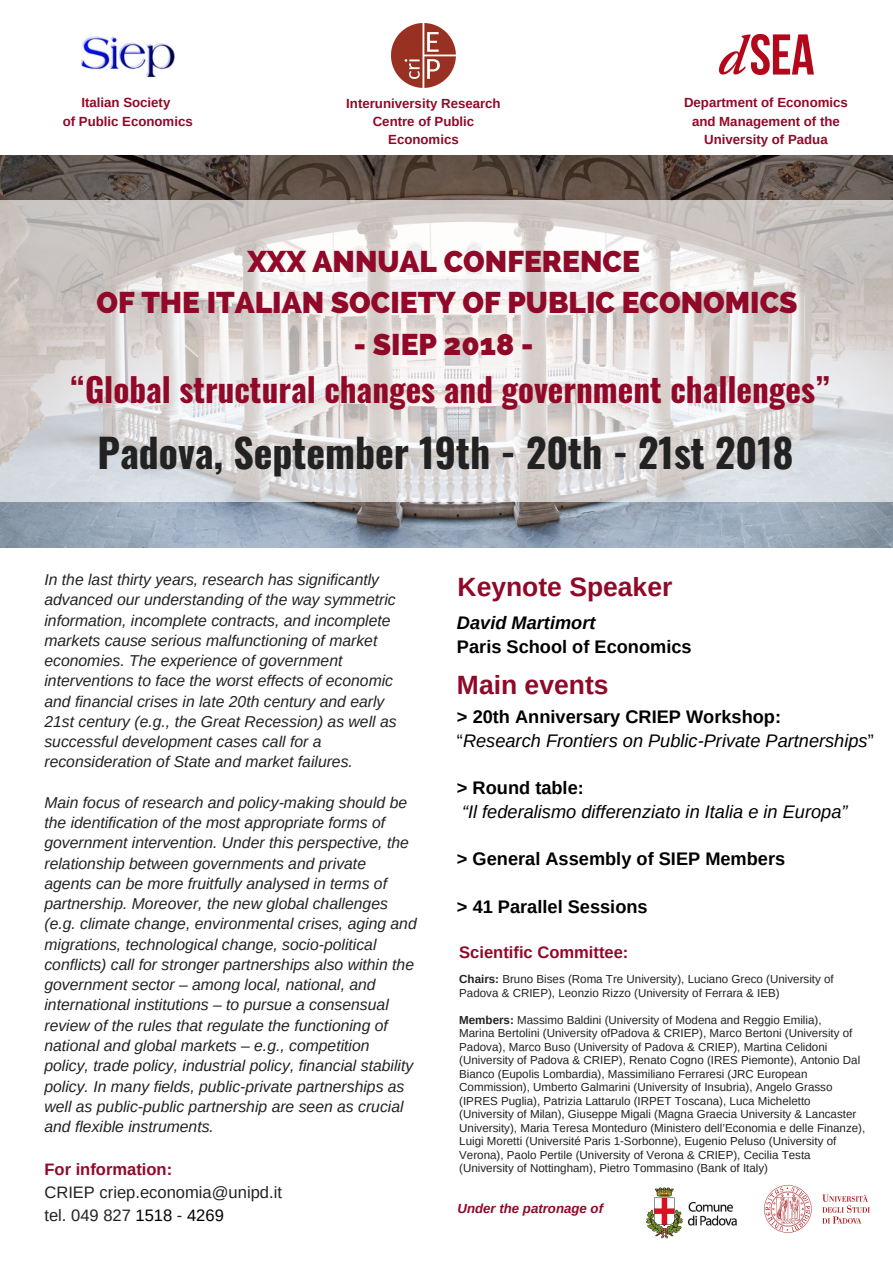
<style>
.page{position:relative;width:893px;height:1263px;background:#fff}
.page>*{position:absolute;margin:0;border:0;box-sizing:border-box;transform-origin:0 0}
.t1{font:700 39.75px "Oswald";color:#222}
.t2{font:700 33.08px "Oswald";color:#900928}
.t3{font:800 29.78px/41.6px "Raleway";color:#900928;text-align:center}
.t4{font:700 26.47px "Arimo";color:#900928}
.t5{font:italic 18.23px/23.6px "Arimo";color:#000}
.t6{font:700 18.23px "Arimo";color:#000}
.t7{font:italic 700 18.23px "Arimo";color:#000}
.t8{font:16.58px/23.1px "Arimo";color:#222}
.t9{font:700 16.58px "Arimo";color:#900928}
.t10{font:italic 15.75px/20.2px "Arimo";color:#222}
.t11{font:700 13.27px/18px "Arimo";color:#900928;text-align:center}
.t12{font:italic 700 13.27px "Arimo";color:#900928}
.t13{font:11.55px/13.5px "Arimo";color:#222}
.s1{color:#000}
.s2{font-weight:700;font-style:normal}
.s3{font-style:normal}
.s4{font-weight:700}
</style>
<div class="page">
<img style="left:81px;top:36px;width:93px;height:42px">
<img style="left:392px;top:24px;width:63px;height:63px">
<img style="left:719px;top:35px;width:94px;height:40px">
<img style="left:646px;top:1187px;width:91px;height:52px">
<img style="left:764px;top:1185px;width:105px;height:48px">
<img style="left:0;top:156px;width:893px;height:392px">
<svg style="left:0;top:200px;width:893px;height:301px"></svg>
<p class="t11" style="left:63px;top:94px;width:132px">Italian Society<br>of Public Economics</p>
<p class="t11" style="left:346px;top:94px;width:156px">Interuniversity Research<br>Centre of Public<br>Economics</p>
<p class="t11" style="left:684px;top:94px;width:165px">Department of Economics and Management of the<br>University of Padua</p>
<h3 class="t3" style="left:96px;top:240px;width:703px">XXX ANNUAL CONFERENCE<br>OF THE ITALIAN SOCIETY OF PUBLIC ECONOMICS</h3>
<h3 class="t3" style="left:354px;top:324px;width:181px">- SIEP 2018 -</h3>
<h2 class="t2" style="left:71px;top:363px;width:760px">“Global structural changes and government challenges”</h2>
<h1 class="t1" style="left:97px;top:421px;width:698px">Padova, September 19th - 20th - 21st 2018</h1>
<p class="t10" style="left:44px;top:569px;width:354px">In the last thirty years, research has significantly advanced our understanding of the way symmetric information, incomplete contracts, and incomplete markets cause serious malfunctioning of market economies. The experience of government interventions to face the worst effects of economic and financial crises in late 20th century and early 21st century (e.g., the Great Recession) as well as successful development cases call for a reconsideration of State and market failures.</p>
<p class="t10" style="left:44px;top:792px;width:374px">Main focus of research and policy-making should be the identification of the most appropriate forms of government intervention. Under this perspective, the relationship between governments and private agents can be more fruitfully analysed in terms of partnership. Moreover, the new global challenges (e.g. climate change, environmental crises, aging and migrations, technological change, socio-political conflicts) call for stronger partnerships also within the government sector – among local, national, and international institutions – to pursue a consensual review of the rules that regulate the functioning of national and global markets – e.g., competition policy, trade policy, industrial policy, financial stability policy. In many fields, public-private partnerships as well as public-public partnership are seen as crucial and flexible instruments.</p>
<p class="t9" style="left:44px;top:1160px;width:129px">For information:</p>
<p class="t8" style="left:44px;top:1181px;width:239px">CRIEP criep.economia@unipd.it tel. 049 827 <span class="s1">1518</span> - <span class="s1">4269</span></p>
<h3 class="t4" style="left:458px;top:572px;width:216px">Keynote Speaker</h3>
<p class="t7" style="left:457px;top:612px;width:140px">David Martimort</p>
<p class="t6" style="left:457px;top:636px;width:236px">Paris School of Economics</p>
<h3 class="t4" style="left:457px;top:670px;width:153px">Main events</h3>
<p class="t5" style="left:457px;top:705px;width:418px"><span class="s2">&gt; 20th Anniversary CRIEP Workshop:<br></span><span class="s3">“</span>Research Frontiers on Public-Private Partnerships<span class="s3">”</span></p>
<p class="t6" style="left:457px;top:778px;width:128px">&gt; Round table:</p>
<p class="t5" style="left:462px;top:800px;width:387px">“Il federalismo differenziato in Italia e in Europa”</p>
<p class="t6" style="left:457px;top:849px;width:330px">&gt; General Assembly of SIEP Members</p>
<p class="t6" style="left:457px;top:896px;width:192px">&gt; 41 Parallel Sessions</p>
<p class="t9" style="left:459px;top:943px;width:171px">Scientific Committee:</p>
<p class="t13" style="left:459px;top:972px;width:376px"><span class="s4">Chairs:</span> Bruno Bises (Roma Tre University), Luciano Greco (University of<br>Padova &amp; CRIEP), Leonzio Rizzo (University of Ferrara &amp; IEB)</p>
<p class="t13" style="left:459px;top:1013px;width:408px"><span class="s4">Members:</span> Massimo Baldini (University of Modena and Reggio Emilia),<br>Marina Bertolini (University ofPadova &amp; CRIEP), Marco Bertoni (University of Padova), Marco Buso (University of Padova &amp; CRIEP), Martina Celidoni (University of Padova &amp; CRIEP), Renato Cogno (IRES Piemonte), Antonio Dal Bianco (Eupolis Lombardia), Massimiliano Ferraresi (JRC European Commission), Umberto Galmarini (University of Insubria), Angelo Grasso (IPRES Puglia), Patrizia Lattarulo (IRPET Toscana), Luca Micheletto (University of Milan), Giuseppe Migali (Magna Graecia University &amp; Lancaster University), Maria Teresa Monteduro (Ministero dell’Economia e delle Finanze), Luigi Moretti (Université Paris 1-Sorbonne), Eugenio Peluso (University of Verona), Paolo Pertile (University of Verona &amp; CRIEP), Cecilia Testa (University of Nottingham), Pietro Tommasino (Bank of Italy)</p>
<p class="t12" style="left:458px;top:1201px;width:147px">Under the patronage of</p>
</div>
